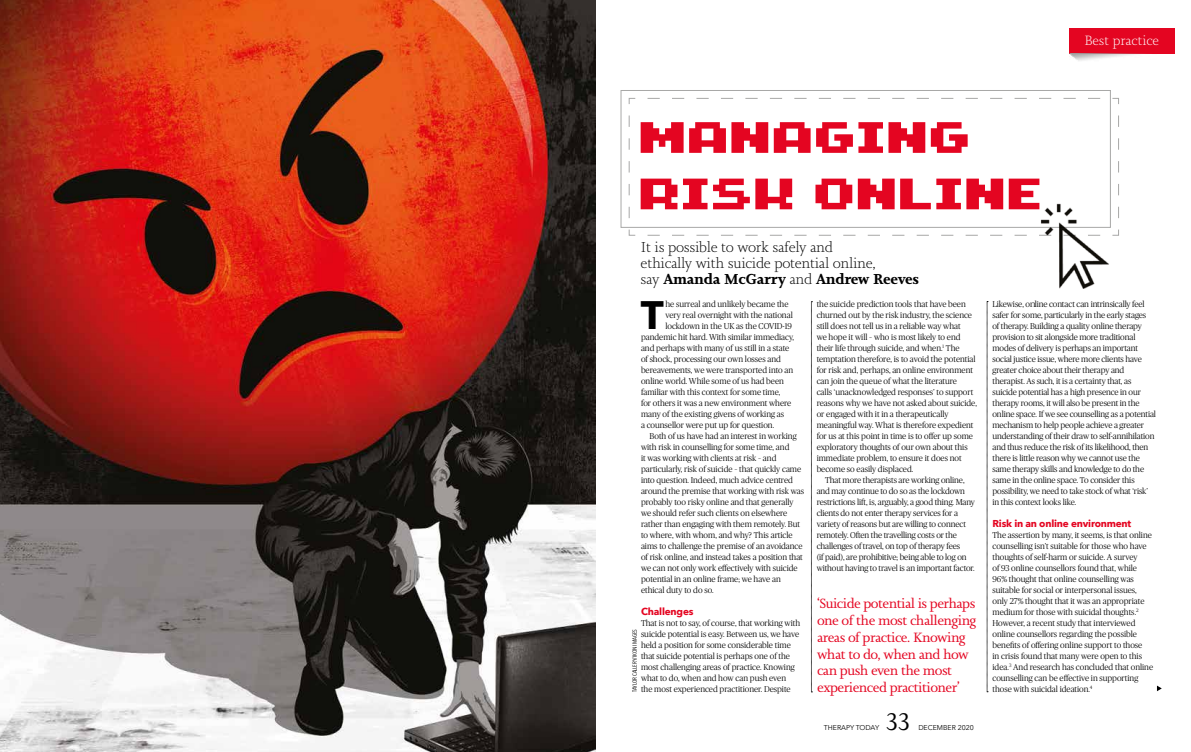
<style>
.page{position:relative;width:1191px;height:752px;background:#fff}
.page>*{position:absolute;margin:0;border:0;box-sizing:border-box;transform-origin:0 0}
.t1{font:700 39.6px "Avenir Next";color:#000}
.t2{font:25px "Joanna Nova";color:#000}
.t3{font:300 15px/16px "Joanna Nova";letter-spacing:-.025em;color:#000}
.t4{font:14px/16.8px "Joanna Nova";letter-spacing:-.04em;color:#e40521}
.t5{font:300 14px "Joanna Nova";letter-spacing:-.01em;color:#fff}
.t6{font:700 10px "Avenir Next";letter-spacing:-.02em;color:#e40521}
.t7{font:300 8.5px/11px "Publico";color:#000}
.t8{font:7px "Avenir Next";color:#000}
.t9{font:6px "Avenir Next Condensed";letter-spacing:-.01em;color:#000}
.s1{font-weight:700}
</style>
<div class="page">
<svg style="left:647px;top:235px;width:380px;height:1px"></svg>
<svg style="left:1118px;top:115px;width:1px;height:103px"></svg>
<svg style="left:629px;top:98px;width:489px;height:137px"></svg>
<div style="left:621px;top:90px;width:489px;height:137px;border:1px solid #a8a8a7"></div>
<img style="left:0;top:0;width:595px;height:751px">
<svg style="left:811px;top:301px;width:1px;height:391px"></svg>
<svg style="left:986px;top:301px;width:2px;height:391px"></svg>
<div style="left:1069px;top:28px;width:105px;height:26px;background:#e40521"></div>
<img style="left:1069px;top:53px;width:78px;height:8px">
<svg style="left:640px;top:122px;width:327px;height:31px"></svg>
<svg style="left:640px;top:178px;width:399px;height:31px"></svg>
<img style="left:1034px;top:190px;width:81px;height:99px">
<svg style="left:1157px;top:685px;width:4px;height:6px"></svg>
<h3 class="t5" style="left:1084px;top:31px;width:76px">Best practice</h3>
<h3 class="t3" style="left:640px;top:238px;width:280px">It is possible to work safely and<br>ethically with suicide potential online,<br>say <span class="s1">Amanda McGarry</span> and <span class="s1">Andrew Reeves</span></h3>
<h1 class="t1" style="left:641px;top:280px;width:24px">T</h1>
<p class="t7" style="left:665px;top:298px;width:125px">he surreal and unlikely became the</p>
<p class="t7" style="left:665px;top:309px;width:129px">very real overnight with the national</p>
<p class="t7" style="left:665px;top:320px;width:128px">lockdown in the UK as the COVID-19</p>
<p class="t7" style="left:641px;top:331px;width:155px">pandemic hit hard. With similar immediacy,</p>
<p class="t7" style="left:641px;top:342px;width:150px">and perhaps with many of us still in a state</p>
<p class="t7" style="left:641px;top:353px;width:142px">of shock, processing our own losses and</p>
<p class="t7" style="left:641px;top:364px;width:154px">bereavements, we were transported into an</p>
<p class="t7" style="left:641px;top:375px;width:144px">online world. While some of us had been</p>
<p class="t7" style="left:641px;top:386px;width:141px">familiar with this context for some time,</p>
<p class="t7" style="left:641px;top:397px;width:152px">for others it was a new environment where</p>
<p class="t7" style="left:641px;top:408px;width:145px">many of the existing givens of working as</p>
<p class="t7" style="left:641px;top:419px;width:135px">a counsellor were put up for question.</p>
<p class="t7" style="left:649px;top:430px;width:149px">Both of us have had an interest in working</p>
<p class="t7" style="left:641px;top:441px;width:150px">with risk in counselling for some time, and</p>
<p class="t7" style="left:641px;top:452px;width:137px">it was working with clients at risk – and</p>
<p class="t7" style="left:641px;top:463px;width:162px">particularly, risk of suicide – that quickly came</p>
<p class="t7" style="left:641px;top:474px;width:153px">into question. Indeed, much advice centred</p>
<p class="t7" style="left:641px;top:485px;width:165px">around the premise that working with risk was</p>
<p class="t7" style="left:641px;top:496px;width:154px">probably too risky online and that generally</p>
<p class="t7" style="left:641px;top:507px;width:148px">we should refer such clients on elsewhere</p>
<p class="t7" style="left:641px;top:518px;width:161px">rather than engaging with them remotely. But</p>
<p class="t7" style="left:641px;top:529px;width:153px">to where, with whom, and why? This article</p>
<p class="t7" style="left:641px;top:540px;width:163px">aims to challenge the premise of an avoidance</p>
<p class="t7" style="left:641px;top:551px;width:163px">of risk online, and instead takes a position that</p>
<p class="t7" style="left:641px;top:562px;width:158px">we can not only work effectively with suicide</p>
<p class="t7" style="left:641px;top:573px;width:141px">potential in an online frame; we have an</p>
<p class="t7" style="left:641px;top:584px;width:74px">ethical duty to do so.</p>
<p class="t6" style="left:641px;top:602px;width:54px">Challenges</p>
<p class="t7" style="left:641px;top:617px;width:161px">That is not to say, of course, that working with suicide potential is easy. Between us, we have held a position for some considerable time that suicide potential is perhaps one of the most challenging areas of practice. Knowing what to do, when and how can push even<br>the most experienced practitioner. Despite</p>
<p class="t9" style="left:629px;top:692px;width:64px;rotate:-90deg">TAYLOR CALLERY/IKON IMAGES</p>
<p class="t7" style="left:816px;top:298px;width:162px">the suicide prediction tools that have been churned out by the risk industry, the science still does not tell us in a reliable way what<br>we hope it will – who is most likely to end their life through suicide, and when.<sup>1</sup> The temptation therefore, is to avoid the potential for risk and, perhaps, an online environment can join the queue of what the literature<br>calls ‘unacknowledged responses’ to support reasons why we have not asked about suicide, or engaged with it in a therapeutically meaningful way. What is therefore expedient for us at this point in time is to offer up some exploratory thoughts of our own about this immediate problem, to ensure it does not become so easily displaced.</p>
<p class="t7" style="left:816px;top:474px;width:160px;text-indent:8px">That more therapists are working online, and may continue to do so as the lockdown restrictions lift, is, arguably, a good thing. Many clients do not enter therapy services for a variety of reasons but are willing to connect remotely. Often the travelling costs or the challenges of travel, on top of therapy fees<br>(if paid), are prohibitive; being able to log on without having to travel is an important factor.</p>
<h3 class="t4" style="left:817px;top:594px;width:161px">‘Suicide potential is perhaps one of the most challenging areas of practice. Knowing what to do, when and how can push even the most experienced practitioner’</h3>
<p class="t8" style="left:824px;top:721px;width:57px">THERAPY TODAY</p>
<h2 class="t2" style="left:886px;top:704px;width:25px">33</h2>
<p class="t8" style="left:918px;top:721px;width:57px">DECEMBER 2020</p>
<p class="t7" style="left:992px;top:298px;width:165px">Likewise, online contact can intrinsically feel safer for some, particularly in the early stages<br>of therapy. Building a quality online therapy provision to sit alongside more traditional modes of delivery is perhaps an important social justice issue, where more clients have greater choice about their therapy and therapist. As such, it is a certainty that, as suicide potential has a high presence in our therapy rooms, it will also be present in the online space. If we see counselling as a potential mechanism to help people achieve a greater understanding of their draw to self-annihilation and thus reduce the risk of its likelihood, then there is little reason why we cannot use the same therapy skills and knowledge to do the same in the online space. To consider this possibility, we need to take stock of what ‘risk’ in this context looks like.</p>
<p class="t6" style="left:992px;top:514px;width:140px">Risk in an online environment</p>
<p class="t7" style="left:992px;top:529px;width:162px">The assertion by many, it seems, is that online counselling isn’t suitable for those who have thoughts of self-harm or suicide. A survey<br>of 93 online counsellors found that, while 96% thought that online counselling was suitable for social or interpersonal issues, only 27% thought that it was an appropriate medium for those with suicidal thoughts.<sup>2<br></sup>However, a recent study that interviewed online counsellors regarding the possible benefits of offering online support to those<br>in crisis found that many were open to this idea.<sup>3</sup> And research has concluded that online counselling can be effective in supporting those with suicidal ideation.<sup>4</sup></p>
</div>
